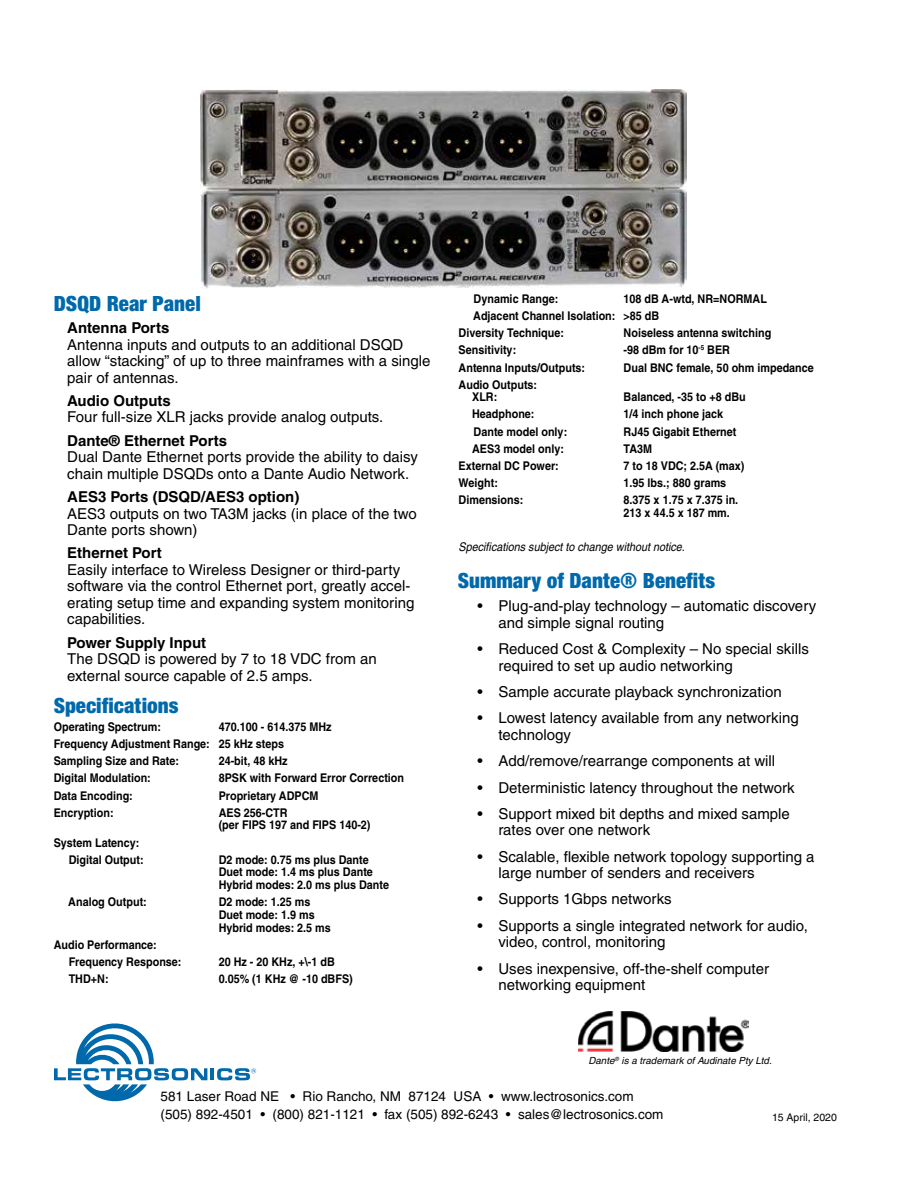
<style>
.page{position:relative;width:918px;height:1188px;background:#fff}
.page>*{position:absolute;margin:0;border:0;box-sizing:border-box;transform-origin:0 0}
.t1{font:900 condensed 22.5px "Sans";color:#0069ac}
.t2{font:15px/16.5px "Helvetica";color:#000}
.t3{font:700 15px "Helvetica";color:#000}
.t4{font:13.5px/18px "Helvetica";color:#000}
.t5{font:700 12px/12.8px "Sans";color:#000;scale:.9 1}
.t6{font:italic 12px "Sans";color:#000;scale:.9 1}
.t7{font:10.5px "Helvetica";color:#000}
.t8{font:italic 9.75px "Helvetica";color:#000}
</style>
<div class="page">
<svg style="left:54px;top:1023px;width:202px;height:79px"></svg>
<img style="left:579px;top:1011px;width:170px;height:41px">
<img style="left:200px;top:89px;width:487px;height:200px">
<h1 class="t1" style="left:54px;top:290px;width:149px">DSQD Rear Panel</h1>
<p class="t3" style="left:67px;top:319px;width:104px">Antenna Ports</p>
<p class="t2" style="left:67px;top:336px;width:365px">Antenna inputs and outputs to an additional DSQD allow “stacking” of up to three mainframes with a single pair of antennas.</p>
<p class="t3" style="left:67px;top:391px;width:105px">Audio Outputs</p>
<p class="t2" style="left:67px;top:409px;width:318px">Four full-size XLR jacks provide analog outputs.</p>
<p class="t3" style="left:67px;top:431px;width:161px">Dante® Ethernet Ports</p>
<p class="t2" style="left:67px;top:449px;width:352px">Dual Dante Ethernet ports provide the ability to daisy chain multiple DSQDs onto a Dante Audio Network.</p>
<p class="t3" style="left:67px;top:488px;width:234px">AES3 Ports (DSQD/AES3 option)</p>
<p class="t2" style="left:67px;top:505px;width:351px">AES3 outputs on two TA3M jacks (in place of the two<br>Dante ports shown)</p>
<p class="t3" style="left:67px;top:544px;width:96px">Ethernet Port</p>
<p class="t2" style="left:67px;top:561px;width:349px">Easily interface to Wireless Designer or third-party software via the control Ethernet port, greatly accel&shy;erating setup time and expanding system monitoring capabilities.</p>
<p class="t3" style="left:67px;top:633px;width:140px">Power Supply Input</p>
<p class="t2" style="left:67px;top:651px;width:311px">The DSQD is powered by 7 to 18 VDC from an external source capable of 2.5 amps.</p>
<h1 class="t1" style="left:54px;top:692px;width:126px">Specifications</h1>
<p class="t5" style="left:54px;top:720px;width:121px">Operating Spectrum:</p>
<p class="t5" style="left:54px;top:718px;width:310px;line-height:17.1px;text-indent:165px">470.100 - 614.375 MHz<br>Frequency Adjustment Range: 25 kHz steps<br>Sampling Size and Rate:</p>
<p class="t5" style="left:219px;top:755px;width:78px">24-bit, 48 kHz</p>
<p class="t5" style="left:54px;top:772px;width:110px">Digital Modulation:</p>
<p class="t5" style="left:219px;top:772px;width:208px">8PSK with Forward Error Correction</p>
<p class="t5" style="left:54px;top:789px;width:90px">Data Encoding:</p>
<p class="t5" style="left:219px;top:789px;width:112px">Proprietary ADPCM</p>
<p class="t5" style="left:54px;top:806px;width:68px">Encryption:</p>
<p class="t5" style="left:219px;top:806px;width:170px">AES 256-CTR<br>(per FIPS 197 and FIPS 140-2)</p>
<p class="t5" style="left:69px;top:834px;width:85px;line-height:17.1px;text-indent:-15px">System Latency:<br>Digital Output:</p>
<p class="t5" style="left:219px;top:853px;width:191px">D2 mode: 0.75 ms plus Dante<br>Duet mode: 1.4 ms plus Dante<br>Hybrid modes: 2.0 ms plus Dante</p>
<p class="t5" style="left:68px;top:895px;width:89px">Analog Output:</p>
<p class="t5" style="left:219px;top:895px;width:126px">D2 mode: 1.25 ms<br>Duet mode: 1.9 ms<br>Hybrid modes: 2.5 ms</p>
<p class="t5" style="left:69px;top:936px;width:127px;line-height:17.1px;text-indent:-15px">Audio Performance:<br>Frequency Response:</p>
<p class="t5" style="left:219px;top:955px;width:131px">20 Hz - 20 KHz, +\-1 dB</p>
<p class="t5" style="left:69px;top:972px;width:46px">THD+N:</p>
<p class="t5" style="left:219px;top:972px;width:151px">0.05% (1 KHz @ -10 dBFS)</p>
<p class="t5" style="left:474px;top:292px;width:96px">Dynamic Range:</p>
<p class="t5" style="left:624px;top:292px;width:161px">108 dB A-wtd, NR=NORMAL</p>
<p class="t5" style="left:473px;top:309px;width:208px">Adjacent Channel Isolation: &gt;85 dB</p>
<p class="t5" style="left:459px;top:327px;width:119px">Diversity Technique:</p>
<p class="t5" style="left:624px;top:327px;width:166px">Noiseless antenna switching</p>
<p class="t5" style="left:459px;top:344px;width:66px">Sensitivity:</p>
<p class="t5" style="left:624px;top:344px;width:120px">-98 dBm for 10<sup>-5</sup> BER</p>
<p class="t5" style="left:459px;top:361px;width:142px">Antenna Inputs/Outputs:</p>
<p class="t5" style="left:624px;top:361px;width:213px">Dual BNC female, 50 ohm impedance</p>
<p class="t5" style="left:472px;top:378px;width:74px;text-indent:-14px">Audio Outputs:<br>XLR:</p>
<p class="t5" style="left:624px;top:391px;width:137px">Balanced, -35 to +8 dBu</p>
<p class="t5" style="left:472px;top:408px;width:71px">Headphone:</p>
<p class="t5" style="left:624px;top:408px;width:112px">1/4 inch phone jack</p>
<p class="t5" style="left:474px;top:425px;width:106px">Dante model only:</p>
<p class="t5" style="left:624px;top:425px;width:127px">RJ45 Gigabit Ethernet</p>
<p class="t5" style="left:472px;top:442px;width:104px">AES3 model only:</p>
<p class="t5" style="left:624px;top:442px;width:33px">TA3M</p>
<p class="t5" style="left:459px;top:459px;width:113px">External DC Power:</p>
<p class="t5" style="left:624px;top:459px;width:136px">7 to 18 VDC; 2.5A (max)</p>
<p class="t5" style="left:459px;top:476px;width:45px">Weight:</p>
<p class="t5" style="left:624px;top:476px;width:116px">1.95 lbs.; 880 grams</p>
<p class="t5" style="left:459px;top:493px;width:74px">Dimensions:</p>
<p class="t5" style="left:624px;top:493px;width:129px">8.375 x 1.75 x 7.375 in.<br>213 x 44.5 x 187 mm.</p>
<p class="t6" style="left:459px;top:540px;width:253px">Specifications subject to change without notice.</p>
<h1 class="t1" style="left:458px;top:567px;width:259px">Summary of Dante® Benefits</h1>
<p class="t2" style="left:498px;top:598px;width:319px;text-indent:-21px">• Plug-and-play technology – automatic discovery and simple signal routing</p>
<p class="t2" style="left:498px;top:641px;width:312px;text-indent:-21px">• Reduced Cost &amp; Complexity – No special skills required to set up audio networking</p>
<p class="t2" style="left:477px;top:683px;width:306px">• Sample accurate playback synchronization</p>
<p class="t2" style="left:498px;top:710px;width:302px;text-indent:-21px">• Lowest latency available from any networking technology</p>
<p class="t2" style="left:477px;top:753px;width:299px">• Add/remove/rearrange components at will</p>
<p class="t2" style="left:477px;top:779px;width:319px">• Deterministic latency throughout the network</p>
<p class="t2" style="left:498px;top:805px;width:293px;text-indent:-21px">• Support mixed bit depths and mixed sample rates over one network</p>
<p class="t2" style="left:498px;top:848px;width:318px;text-indent:-21px">• Scalable, flexible network topology supporting a large number of senders and receivers</p>
<p class="t2" style="left:477px;top:891px;width:196px">• Supports 1Gbps networks</p>
<p class="t2" style="left:498px;top:917px;width:311px;text-indent:-21px">• Supports a single integrated network for audio, video, control, monitoring</p>
<p class="t2" style="left:498px;top:960px;width:272px;text-indent:-21px">• Uses inexpensive, off-the-shelf computer networking equipment</p>
<p class="t8" style="left:588px;top:1055px;width:185px">Dante<sup>®</sup> is a trademark of Audinate Pty Ltd.</p>
<p class="t4" style="left:161px;top:1088px;width:504px">581 Laser Road NE • Rio Rancho, NM 87124 USA • www.lectrosonics.com (505) 892-4501 • (800) 821-1121 • fax (505) 892-6243 • sales@lectrosonics.com</p>
<p class="t7" style="left:772px;top:1111px;width:66px">15 April, 2020</p>
</div>
